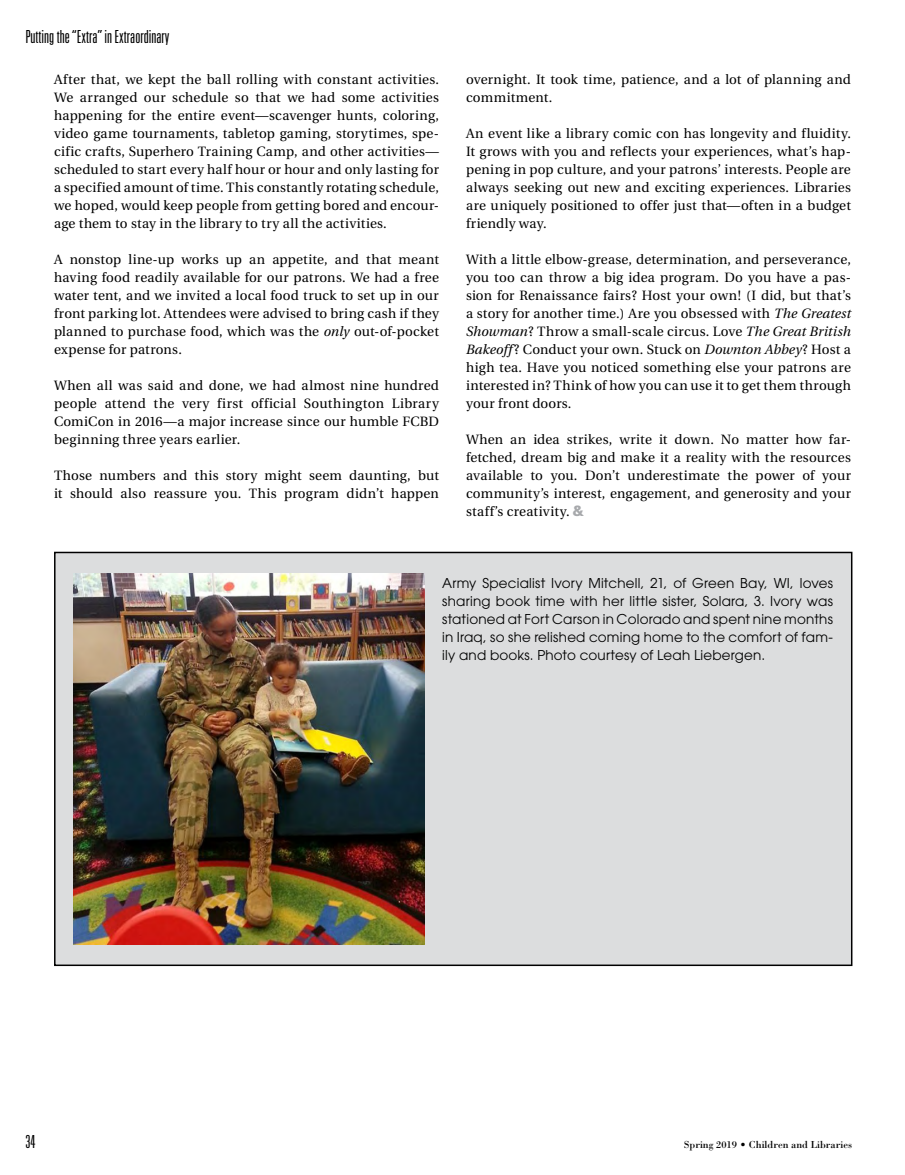
<style>
.page{position:relative;width:905px;height:1175px;background:#fff}
.page>*{position:absolute;margin:0;border:0;box-sizing:border-box;transform-origin:0 0}
.t1{font:300 ultra-condensed 18px "Univers";color:#000}
.BODY{font:13.5px/18px "Utopia";letter-spacing:.015em;color:#000;text-align:justify}
.BODY_sidebar{font:13.5px/18px "Avant Garde";letter-spacing:.015em;color:#000;text-align:justify}
.t2{font:10.5px "Bodoni";color:#000}
.s1{font-style:italic}
.s2{font-family:"Usual";font-weight:800;color:#a7a9ac}
</style>
<div class="page">
<div style="left:55px;top:552px;width:796px;height:413px;background:#dcddde"></div>
<div style="left:54px;top:551px;width:798px;height:415px;border:2px solid #000"></div>
<img style="left:74px;top:573px;width:350px;height:371px">
<h1 class="t1" style="left:26px;top:27px;width:145px">Putting the “Extra” in Extraordinary</h1>
<p class="BODY" style="left:54px;top:71px;width:386px">After that, we kept the ball rolling with constant activities.<br>We arranged our schedule so that we had some activities happening for the entire event—scavenger hunts, coloring, video game tournaments, tabletop gaming, storytimes, spe&shy;cific crafts, Superhero Training Camp, and other activities— scheduled to start every half hour or hour and only lasting for a specified amount of time. This constantly rotating schedule, we hoped, would keep people from getting bored and encour&shy;age them to stay in the library to try all the activities.</p>
<p class="BODY" style="left:54px;top:251px;width:386px">A nonstop line-up works up an appetite, and that meant having food readily available for our patrons. We had a free water tent, and we invited a local food truck to set up in our front parking lot. Attendees were advised to bring cash if they planned to purchase food, which was the <span class="s1">only</span> out-of-pocket expense for patrons.</p>
<p class="BODY" style="left:54px;top:377px;width:386px">When all was said and done, we had almost nine hundred people attend the very first official Southington Library ComiCon in 2016—a major increase since our humble FCBD beginning three years earlier.</p>
<p class="BODY" style="left:54px;top:467px;width:386px">Those numbers and this story might seem daunting, but it should also reassure you. This program didn’t happen</p>
<p class="BODY" style="left:466px;top:71px;width:386px">overnight. It took time, patience, and a lot of planning and commitment.</p>
<p class="BODY" style="left:466px;top:125px;width:386px">An event like a library comic con has longevity and fluidity.<br>It grows with you and reflects your experiences, what’s hap&shy;pening in pop culture, and your patrons’ interests. People are always seeking out new and exciting experiences. Libraries are uniquely positioned to offer just that—often in a budget friendly way.</p>
<p class="BODY" style="left:466px;top:251px;width:386px">With a little elbow-grease, determination, and perseverance, you too can throw a big idea program. Do you have a pas&shy;sion for Renaissance fairs? Host your own! (I did, but that’s a story for another time.) Are you obsessed with <span class="s1">The Greatest Showman</span>? Throw a small-scale circus. Love <span class="s1">The Great British Bakeoff</span>? Conduct your own. Stuck on <span class="s1">Downton Abbey</span>? Host a high tea. Have you noticed something else your patrons are interested in? Think of how you can use it to get them through your front doors.</p>
<p class="BODY" style="left:466px;top:431px;width:386px">When an idea strikes, write it down. No matter how far&shy;fetched, dream big and make it a reality with the resources available to you. Don’t underestimate the power of your community’s interest, engagement, and generosity and your staff’s creativity. <span class="s2">&amp;</span></p>
<p class="BODY_sidebar" style="left:442px;top:574px;width:392px">Army Specialist Ivory Mitchell, 21, of Green Bay, WI, loves sharing book time with her little sister, Solara, 3. Ivory was stationed at Fort Carson in Colorado and spent nine months in Iraq, so she relished coming home to the comfort of fam&shy;ily and books. Photo courtesy of Leah Liebergen.</p>
<h1 class="t1" style="left:26px;top:1132px;width:11px">34</h1>
<p class="t2" style="left:683px;top:1138px;width:170px">Spring 2019 • Children and Libraries</p>
</div>
